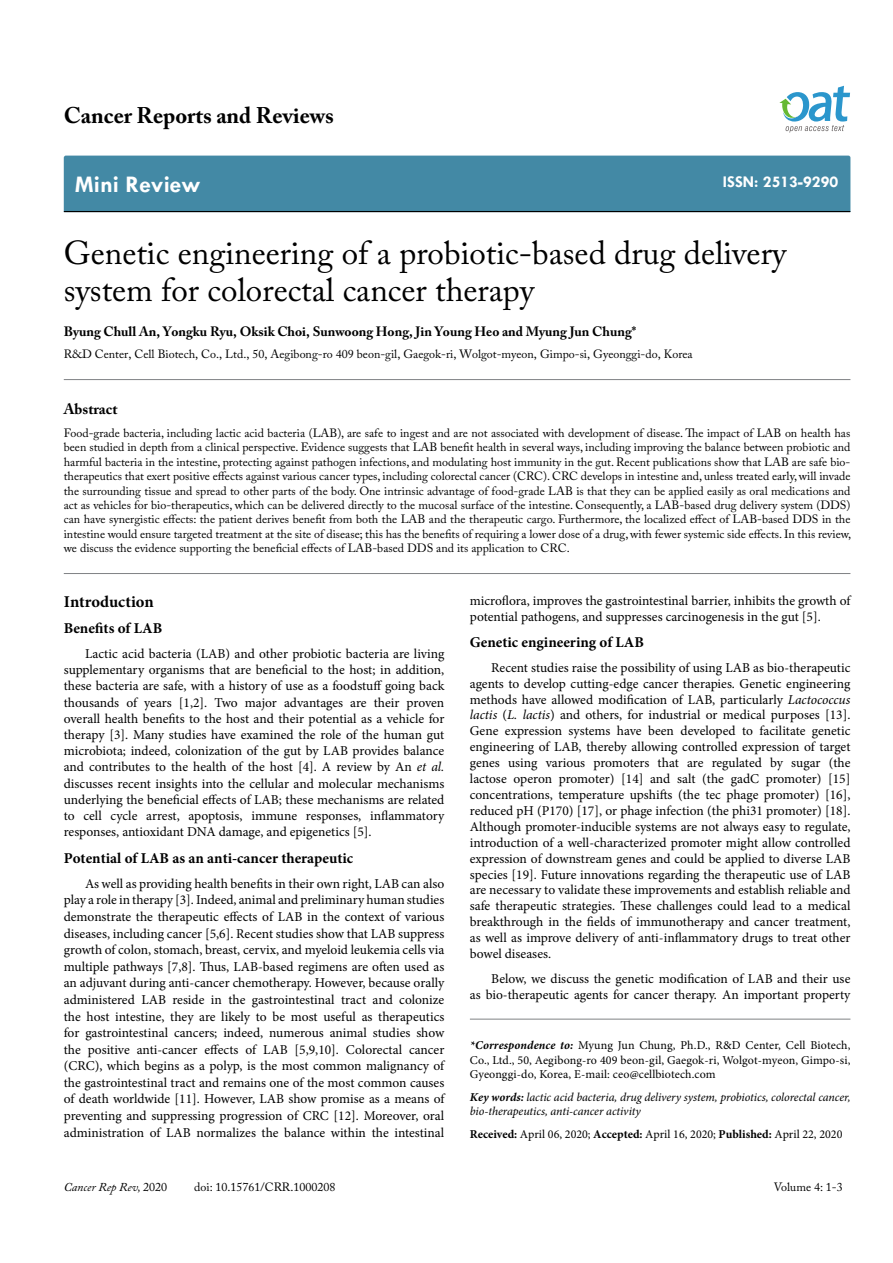
<style>
.page{position:relative;width:893px;height:1263px;background:#fff}
.page>*{position:absolute;margin:0;border:0;box-sizing:border-box;transform-origin:0 0}
.t1{font:33px/37.5px "Adobe Caslon Pro";color:#000}
.t2{font:700 24px "Tw Cen";color:#fff}
.t3{font:700 22.5px "Adobe Caslon Pro";color:#000}
.t4{font:700 16.5px "Tw Cen";color:#fff}
.t5{font:700 16.5px "Minion Pro";letter-spacing:-.005em;color:#000}
.t6{font:700 15px "Minion Pro";color:#000}
.t7{font:700 15px "Adobe Caslon Pro";color:#000}
.t8{font:13.5px/15.9px "Minion Pro";color:#000;text-align:justify}
.t9{font:700 13.5px "Adobe Caslon Pro";color:#000}
.t10{font:12px/14.4px "Adobe Caslon Pro";color:#000;text-align:justify}
.t11{font:12px/14.4px "Minion Pro";color:#000;text-align:justify}
.t12{font:italic 12px/14.4px "Minion Pro";letter-spacing:-.005em;color:#000}
.t13{font:italic 12px "Adobe Caslon Pro";color:#000}
.s1{font-style:italic}
.s2{font-weight:700;font-style:italic}
.s3{font-weight:700}
.s4{font-style:normal}
</style>
<div class="page">
<div style="left:64px;top:156px;width:786px;height:55px;background:#4389a5"></div>
<hr style="left:64px;top:211px;width:786px;height:1px;background:#000">
<svg style="left:779px;top:86px;width:71px;height:47px"></svg>
<hr style="left:64px;top:573px;width:786px;height:1px;background:#808285">
<hr style="left:64px;top:379px;width:786px;height:1px;background:#808285">
<hr style="left:470px;top:1019px;width:380px;height:1px;background:#808285">
<h3 class="t3" style="left:64px;top:102px;width:272px">Cancer Reports and Reviews</h3>
<h2 class="t2" style="left:75px;top:170px;width:127px">Mini Review</h2>
<p class="t4" style="left:723px;top:172px;width:117px">ISSN: 2513-9290</p>
<h1 class="t1" style="left:64px;top:233px;width:724px">Genetic engineering of a probiotic-based drug delivery system for colorectal cancer therapy</h1>
<p class="t9" style="left:64px;top:323px;width:574px">Byung Chull An, Yongku Ryu, Oksik Choi, Sunwoong Hong, Jin Young Heo and Myung Jun Chung*</p>
<p class="t10" style="left:64px;top:347px;width:630px">R&amp;D Center, Cell Biotech, Co., Ltd., 50, Aegibong-ro 409 beon-gil, Gaegok-ri, Wolgot-myeon, Gimpo-si, Gyeonggi-do, Korea</p>
<p class="t7" style="left:64px;top:400px;width:55px">Abstract</p>
<p class="t10" style="left:64px;top:426px;width:789px">Food-grade bacteria, including lactic acid bacteria (LAB), are safe to ingest and are not associated with development of disease. The impact of LAB on health has been studied in depth from a clinical perspective. Evidence suggests that LAB benefit health in several ways, including improving the balance between probiotic and harmful bacteria in the intestine, protecting against pathogen infections, and modulating host immunity in the gut. Recent publications show that LAB are safe bio&shy;therapeutics that exert positive effects against various cancer types, including colorectal cancer (CRC). CRC develops in intestine and, unless treated early, will invade the surrounding tissue and spread to other parts of the body. One intrinsic advantage of food-grade LAB is that they can be applied easily as oral medications and act as vehicles for bio-therapeutics, which can be delivered directly to the mucosal surface of the intestine. Consequently, a LAB-based drug delivery system (DDS) can have synergistic effects: the patient derives benefit from both the LAB and the therapeutic cargo. Furthermore, the localized effect of LAB-based DDS in the intestine would ensure targeted treatment at the site of disease; this has the benefits of requiring a lower dose of a drug, with fewer systemic side effects. In this review, we discuss the evidence supporting the beneficial effects of LAB-based DDS and its application to CRC.</p>
<p class="t5" style="left:64px;top:590px;width:91px">Introduction</p>
<p class="t6" style="left:64px;top:618px;width:100px">Benefits of LAB</p>
<p class="t8" style="left:64px;top:646px;width:382px;text-indent:21px">Lactic acid bacteria (LAB) and other probiotic bacteria are living supplementary organisms that are beneficial to the host; in addition, these bacteria are safe, with a history of use as a foodstuff going back thousands of years [1,2]. Two major advantages are their proven overall health benefits to the host and their potential as a vehicle for therapy [3]. Many studies have examined the role of the human gut microbiota; indeed, colonization of the gut by LAB provides balance and contributes to the health of the host [4]. A review by An <span class="s1">et al. </span>discusses recent insights into the cellular and molecular mechanisms underlying the beneficial effects of LAB; these mechanisms are related to cell cycle arrest, apoptosis, immune responses, inflammatory responses, antioxidant DNA damage, and epigenetics [5].</p>
<p class="t6" style="left:64px;top:847px;width:291px">Potential of LAB as an anti-cancer therapeutic</p>
<p class="t8" style="left:64px;top:875px;width:382px;line-height:16.6px;text-indent:21px">As well as providing health benefits in their own right, LAB can also play a role in therapy [3]. Indeed, animal and preliminary human studies demonstrate the therapeutic effects of LAB in the context of various diseases, including cancer [5,6]. Recent studies show that LAB suppress growth of colon, stomach, breast, cervix, and myeloid leukemia cells via multiple pathways [7,8]. Thus, LAB-based regimens are often used as an adjuvant during anti-cancer chemotherapy. However, because orally administered LAB reside in the gastrointestinal tract and colonize the host intestine, they are likely to be most useful as therapeutics for gastrointestinal cancers; indeed, numerous animal studies show the positive anti-cancer effects of LAB [5,9,10]. Colorectal cancer (CRC), which begins as a polyp, is the most common malignancy of the gastrointestinal tract and remains one of the most common causes of death worldwide [11]. However, LAB show promise as a means of preventing and suppressing progression of CRC [12]. Moreover, oral administration of LAB normalizes the balance within the intestinal</p>
<p class="t8" style="left:470px;top:592px;width:382px">microflora, improves the gastrointestinal barrier, inhibits the growth of potential pathogens, and suppresses carcinogenesis in the gut [5].</p>
<p class="t6" style="left:470px;top:632px;width:176px">Genetic engineering of LAB</p>
<p class="t8" style="left:470px;top:659px;width:382px;text-indent:21px">Recent studies raise the possibility of using LAB as bio-therapeutic agents to develop cutting-edge cancer therapies. Genetic engineering methods have allowed modification of LAB, particularly <span class="s1">Lactococcus lactis</span> (<span class="s1">L. lactis</span>) and others, for industrial or medical purposes [13].<br>Gene expression systems have been developed to facilitate genetic engineering of LAB, thereby allowing controlled expression of target genes using various promoters that are regulated by sugar (the lactose operon promoter) [14] and salt (the gadC promoter) [15] concentrations, temperature upshifts (the tec phage promoter) [16], reduced pH (P170) [17], or phage infection (the phi31 promoter) [18].<br>Although promoter-inducible systems are not always easy to regulate, introduction of a well-characterized promoter might allow controlled expression of downstream genes and could be applied to diverse LAB species [19]. Future innovations regarding the therapeutic use of LAB are necessary to validate these improvements and establish reliable and safe therapeutic strategies. These challenges could lead to a medical breakthrough in the fields of immunotherapy and cancer treatment, as well as improve delivery of anti-inflammatory drugs to treat other bowel diseases.</p>
<p class="t8" style="left:470px;top:970px;width:382px;text-align:right">Below, we discuss the genetic modification of LAB and their use<br>as bio-therapeutic agents for cancer therapy. An important property</p>
<p class="t11" style="left:470px;top:1038px;width:382px"><span class="s2">*Correspondence to:</span> Myung Jun Chung, Ph.D., R&amp;D Center, Cell Biotech, Co., Ltd., 50, Aegibong-ro 409 beon-gil, Gaegok-ri, Wolgot-myeon, Gimpo-si, Gyeonggi-do, Korea, E-mail: ceo@cellbiotech.com</p>
<p class="t12" style="left:470px;top:1090px;width:382px"><span class="s3">Key words:</span> lactic acid bacteria, drug delivery system, probiotics, colorectal cancer, bio-therapeutics, anti-cancer activity</p>
<p class="t11" style="left:470px;top:1127px;width:374px"><span class="s3">Received:</span> April 06, 2020; <span class="s3">Accepted:</span> April 16, 2020; <span class="s3">Published:</span> April 22, 2020</p>
<p class="t13" style="left:64px;top:1180px;width:105px">Cancer Rep Rev, <span class="s4">2020</span></p>
<p class="t10" style="left:194px;top:1180px;width:143px">doi: 10.15761/CRR.1000208</p>
<p class="t10" style="left:774px;top:1180px;width:71px">Volume 4: 1-3</p>
</div>
